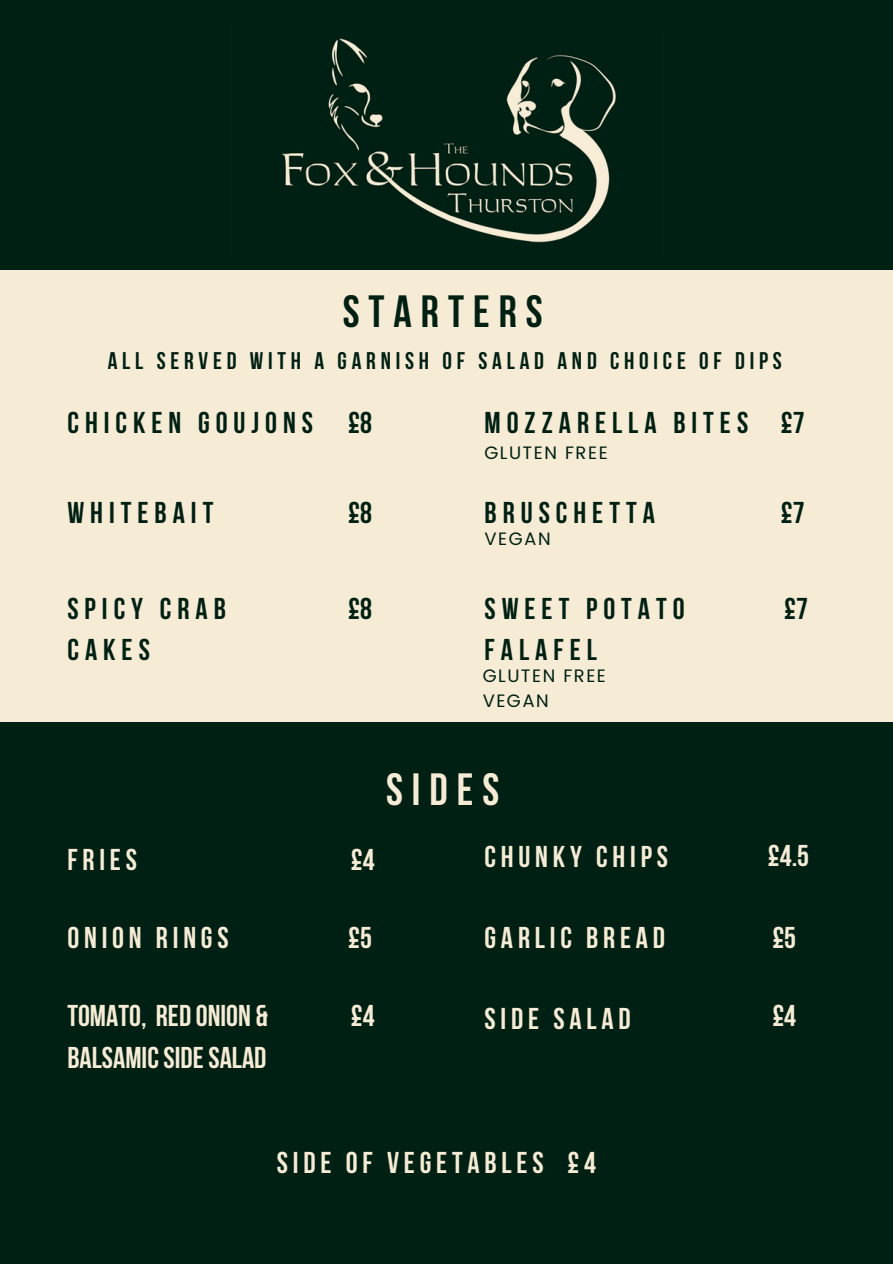
<style>
.page{position:relative;width:893px;height:1264px;background:#fff}
.page>*{position:absolute;margin:0;border:0;box-sizing:border-box;transform-origin:0 0}
.t1{font:700 45px "Bebas Neue";letter-spacing:.2em;color:#012014}
.t2{font:700 45px "Bebas Neue";letter-spacing:.2em;color:#f6ecd5}
.t3{font:700 30px/41.7px "Bebas Neue";letter-spacing:.2em;color:#012014}
.t4{font:700 30px "Bebas Neue";letter-spacing:.16em;color:#f6ecd5}
.t5{font:700 30px/41.7px "Bebas Neue";color:#f6ecd5}
.t6{font:700 24px "Bebas Neue";letter-spacing:.2em;color:#012014}
.t7{font:18px "Poppins";letter-spacing:.08em;color:#012014}
</style>
<div class="page">
<div style="left:0;top:0;width:892px;height:1263px;background:#012014"></div>
<div style="left:0;top:271px;width:892px;height:451px;background:#f6ecd5"></div>
<img style="left:282px;top:38px;width:334px;height:205px">
<h2 class="t1" style="left:343px;top:294px;width:201px">STARTERS</h2>
<h2 class="t6" style="left:108px;top:351px;width:675px">ALL SERVED WITH A GARNISH OF SALAD AND CHOICE OF DIPS</h2>
<h4 class="t3" style="left:67px;top:405px;width:247px">CHICKEN GOUJONS</h4>
<h2 class="t3" style="left:348px;top:405px;width:25px">£8</h2>
<h3 class="t3" style="left:484px;top:405px;width:265px">MOZZARELLA BITES</h3>
<h3 class="t3" style="left:780px;top:405px;width:25px">£7</h3>
<h2 class="t7" style="left:484px;top:442px;width:125px">GLUTEN FREE</h2>
<h2 class="t3" style="left:67px;top:494px;width:147px">WHITEBAIT</h2>
<h3 class="t3" style="left:348px;top:494px;width:25px">£8</h3>
<p class="t3" style="left:484px;top:494px;width:172px">BRUSCHETTA</p>
<h2 class="t3" style="left:780px;top:494px;width:25px">£7</h2>
<h3 class="t7" style="left:484px;top:528px;width:68px">VEGAN</h3>
<h3 class="t3" style="left:67px;top:590px;width:160px">SPICY CRAB<br>CAKES</h3>
<p class="t3" style="left:484px;top:590px;width:202px">SWEET POTATO<br>FALAFEL</p>
<h2 class="t3" style="left:348px;top:590px;width:25px">£8</h2>
<h3 class="t3" style="left:784px;top:590px;width:25px">£7</h3>
<p class="t7" style="left:482px;top:665px;width:125px">GLUTEN FREE</p>
<p class="t7" style="left:482px;top:690px;width:68px">VEGAN</p>
<h3 class="t2" style="left:386px;top:771px;width:115px">SIDES</h3>
<h2 class="t4" style="left:67px;top:847px;width:71px">FRIES</h2>
<h3 class="t4" style="left:351px;top:847px;width:25px">£4</h3>
<h1 class="t4" style="left:484px;top:844px;width:185px">CHUNKY CHIPS</h1>
<h2 class="t4" style="left:767px;top:843px;width:43px">£4.5</h2>
<h3 class="t4" style="left:67px;top:925px;width:163px">ONION RINGS</h3>
<h2 class="t4" style="left:348px;top:925px;width:25px">£5</h2>
<h3 class="t4" style="left:484px;top:925px;width:182px">GARLIC BREAD</h3>
<h2 class="t4" style="left:772px;top:925px;width:25px">£5</h2>
<h2 class="t5" style="left:67px;top:997px;width:202px">TOMATO, RED ONION &amp;<br>BALSAMIC SIDESALAD</h2>
<h2 class="t4" style="left:351px;top:1003px;width:25px">£4</h2>
<h3 class="t4" style="left:484px;top:1006px;width:148px">SIDE SALAD</h3>
<h2 class="t4" style="left:772px;top:1003px;width:25px">£4</h2>
<h3 class="t4" style="left:277px;top:1150px;width:320px">SIDE OF VEGETABLES £4</h3>
</div>
